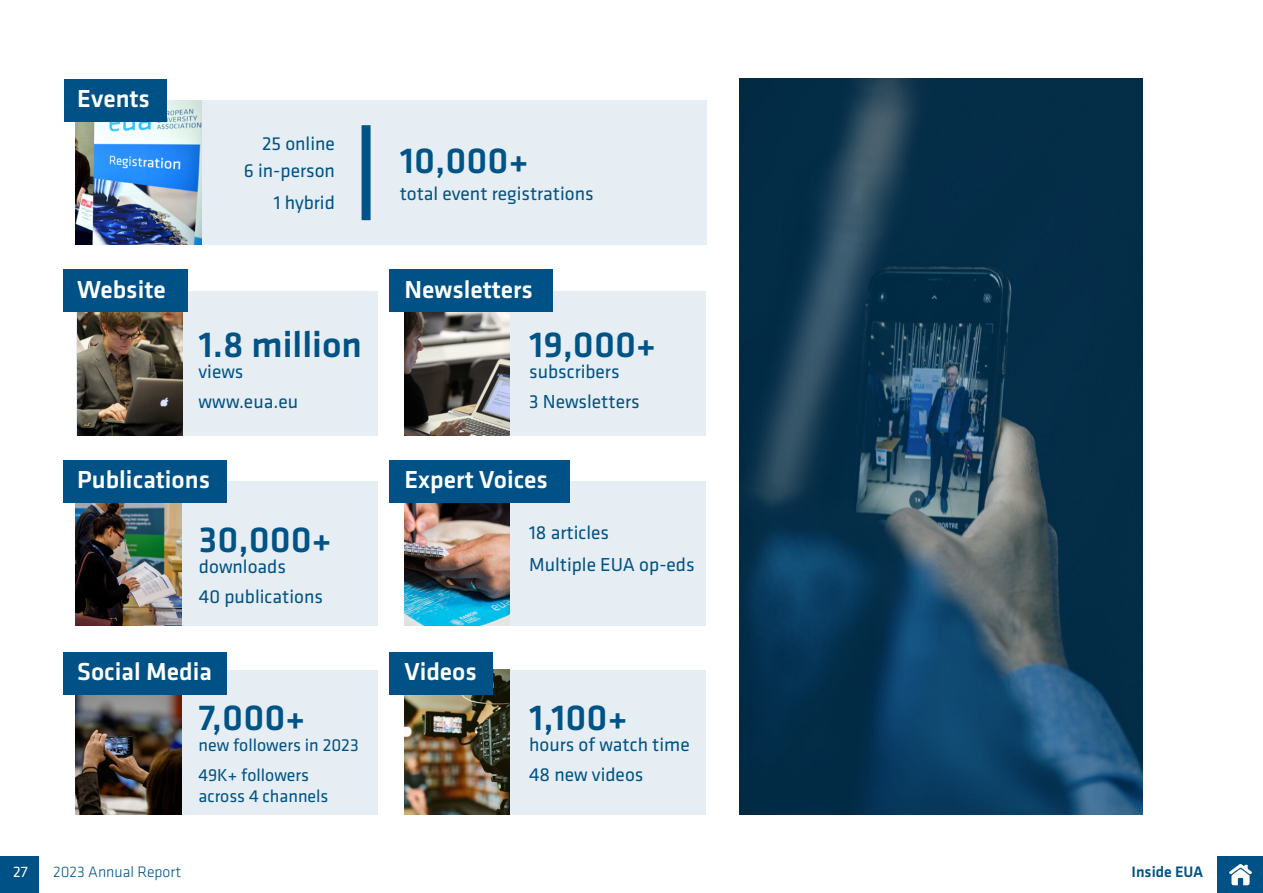
<style>
.page{position:relative;width:1263px;height:893px;background:#fff}
.page>*{position:absolute;margin:0;border:0;box-sizing:border-box;transform-origin:0 0}
.t1{font:500 37.5px "Klavika Basic";color:#005386}
.t2{font:500 25.5px "Klavika Basic";color:#fff}
.t3{font:19.5px/29.5px "Klavika Basic";color:#005386}
.t4{font:18px/29.5px "Klavika Basic";color:#005386}
.t5{font:300 15.75px "Klavika Basic";color:#005386}
.t6{font:500 15.75px "Klavika Basic";color:#005386}
.t7{font:15.75px "Klavika Basic";color:#fff}
</style>
<div class="page">
<div style="left:1217px;top:856px;width:46px;height:37px;background:#005286"></div>
<div style="left:0;top:856px;width:39px;height:37px;background:#005286"></div>
<img style="left:1229px;top:863px;width:23px;height:23px">
<img style="left:740px;top:78px;width:402px;height:737px">
<div style="left:76px;top:291px;width:302px;height:144px;background:#e6eef3"></div>
<div style="left:404px;top:291px;width:302px;height:144px;background:#e6eef3"></div>
<img style="left:77px;top:312px;width:105px;height:123px">
<img style="left:404px;top:312px;width:105px;height:123px">
<div style="left:64px;top:270px;width:124px;height:42px;background:#005286"></div>
<div style="left:389px;top:270px;width:163px;height:42px;background:#005286"></div>
<div style="left:76px;top:481px;width:302px;height:145px;background:#e6eef3"></div>
<div style="left:404px;top:481px;width:302px;height:145px;background:#e6eef3"></div>
<img style="left:404px;top:502px;width:105px;height:124px">
<img style="left:76px;top:502px;width:105px;height:123px">
<div style="left:64px;top:460px;width:163px;height:42px;background:#005286"></div>
<div style="left:389px;top:460px;width:180px;height:42px;background:#005286"></div>
<div style="left:76px;top:670px;width:302px;height:144px;background:#e6eef3"></div>
<div style="left:404px;top:670px;width:302px;height:144px;background:#e6eef3"></div>
<img style="left:404px;top:670px;width:105px;height:144px">
<img style="left:76px;top:694px;width:105px;height:120px">
<div style="left:64px;top:652px;width:163px;height:42px;background:#005286"></div>
<div style="left:389px;top:652px;width:104px;height:42px;background:#005286"></div>
<div style="left:76px;top:100px;width:630px;height:145px;background:#e6eef3"></div>
<div style="left:362px;top:125px;width:9px;height:95px;background:#005386"></div>
<img style="left:76px;top:100px;width:126px;height:145px">
<div style="left:64px;top:79px;width:103px;height:42px;background:#005286"></div>
<h2 class="t2" style="left:77px;top:81px;width:74px">Events</h2>
<p class="t3" style="left:244px;top:129px;width:92px;line-height:27.6px;text-align:right">25 online<br>6 in-person</p>
<p class="t3" style="left:274px;top:187px;width:63px">1 hybrid</p>
<h1 class="t1" style="left:400px;top:135px;width:130px">10,000+</h1>
<p class="t3" style="left:400px;top:178px;width:195px">total event registrations</p>
<h2 class="t2" style="left:77px;top:272px;width:90px">Website</h2>
<h2 class="t2" style="left:404px;top:272px;width:130px">Newsletters</h2>
<h1 class="t1" style="left:198px;top:319px;width:165px">1.8 million</h1>
<p class="t3" style="left:198px;top:356px;width:101px">views www.eua.eu</p>
<h1 class="t1" style="left:529px;top:319px;width:128px">19,000+</h1>
<p class="t3" style="left:529px;top:356px;width:112px">subscribers<br>3 Newsletters</p>
<h2 class="t2" style="left:77px;top:462px;width:134px">Publications</h2>
<h2 class="t2" style="left:404px;top:462px;width:145px">Expert Voices</h2>
<h1 class="t1" style="left:199px;top:514px;width:134px">30,000+</h1>
<p class="t3" style="left:199px;top:551px;width:126px">downloads<br>40 publications</p>
<h2 class="t2" style="left:77px;top:655px;width:136px">Social Media</h2>
<h2 class="t2" style="left:404px;top:655px;width:74px">Videos</h2>
<h1 class="t1" style="left:198px;top:693px;width:108px">7,000+</h1>
<p class="t4" style="left:198px;top:730px;width:162px">new followers in 2023<br>49K+ followers</p>
<p class="t4" style="left:198px;top:781px;width:132px">across 4 channels</p>
<p class="t3" style="left:529px;top:516px;width:167px;line-height:32px">18 articles<br>Multiple EUA op-eds</p>
<h1 class="t1" style="left:529px;top:693px;width:100px">1,100+</h1>
<p class="t3" style="left:529px;top:730px;width:162px">hours of watch time<br>48 new videos</p>
<p class="t7" style="left:13px;top:862px;width:16px">27</p>
<p class="t5" style="left:53px;top:862px;width:130px">2023 Annual Report</p>
<p class="t6" style="left:1131px;top:861px;width:73px">Inside EUA</p>
</div>
